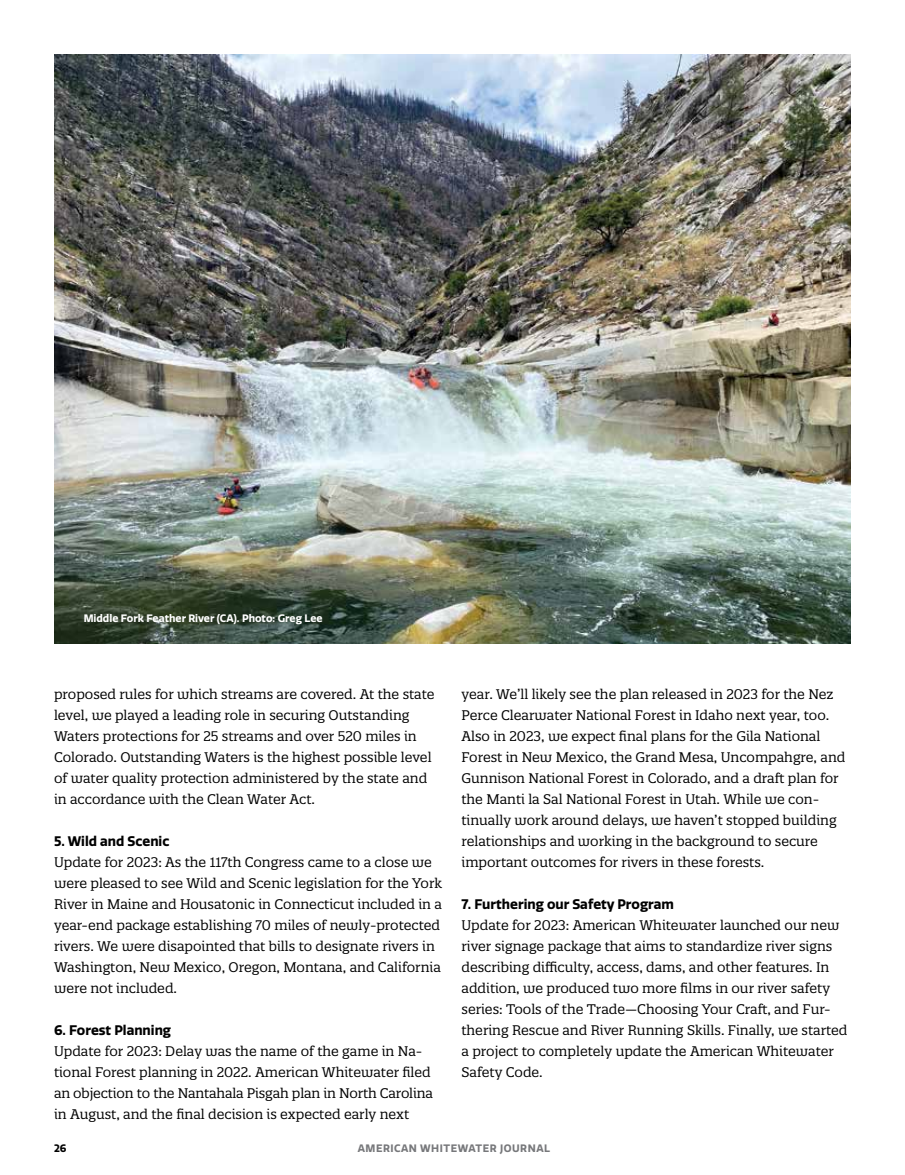
<style>
.page{position:relative;width:905px;height:1175px;background:#fff}
.page>*{position:absolute;margin:0;border:0;box-sizing:border-box;transform-origin:0 0}
.t1{font:13.5px/21px "Quatro Slab";color:#000}
.t2{font:700 13.5px "Quatro";color:#000}
.t3{font:700 10.5px "Quatro";color:#fff}
.t4{font:700 10.5px "Quatro";letter-spacing:.05em;color:#77787b}
.t5{font:700 10.5px "Quatro";color:#000}
</style>
<div class="page">
<img style="left:54px;top:54px;width:796px;height:589px">
<p class="t3" style="left:84px;top:612px;width:240px">Middle Fork Feather River (CA). Photo: Greg Lee</p>
<p class="t1" style="left:54px;top:683px;width:382px">proposed rules for which streams are covered. At the state level, we played a leading role in securing Outstanding Waters protections for 25 streams and over 520 miles in Colorado. Outstanding Waters is the highest possible level of water quality protection administered by the state and in accordance with the Clean Water Act.</p>
<p class="t2" style="left:54px;top:833px;width:117px">5. Wild and Scenic</p>
<p class="t1" style="left:54px;top:851px;width:389px">Update for 2023: As the 117th Congress came to a close we were pleased to see Wild and Scenic legislation for the York River in Maine and Housatonic in Connecticut included in a year-end package establishing 70 miles of newly-protected rivers. We were disapointed that bills to designate rivers in Washington, New Mexico, Oregon, Montana, and California were not included.</p>
<p class="t2" style="left:54px;top:1022px;width:119px">6. Forest Planning</p>
<p class="t1" style="left:54px;top:1040px;width:380px">Update for 2023: Delay was the name of the game in Na&shy;tional Forest planning in 2022. American Whitewater filed an objection to the Nantahala Pisgah plan in North Carolina in August, and the final decision is expected early next</p>
<p class="t1" style="left:461px;top:684px;width:385px">year. We’ll likely see the plan released in 2023 for the Nez Perce Clearwater National Forest in Idaho next year, too.<br>Also in 2023, we expect final plans for the Gila National Forest in New Mexico, the Grand Mesa, Uncompahgre, and Gunnison National Forest in Colorado, and a draft plan for the Manti la Sal National Forest in Utah. While we con&shy;tinually work around delays, we haven’t stopped building relationships and working in the background to secure important outcomes for rivers in these forests.</p>
<p class="t2" style="left:461px;top:896px;width:214px">7. Furthering our Safety Program</p>
<p class="t1" style="left:461px;top:915px;width:387px">Update for 2023: American Whitewater launched our new river signage package that aims to standardize river signs describing difficulty, access, dams, and other features. In addition, we produced two more films in our river safety series: Tools of the Trade—Choosing Your Craft, and Fur&shy;thering Rescue and River Running Skills. Finally, we started a project to completely update the American Whitewater Safety Code.</p>
<p class="t5" style="left:54px;top:1142px;width:14px">26</p>
<p class="t4" style="left:358px;top:1142px;width:194px">AMERICAN WHITEWATER JOURNAL</p>
</div>
